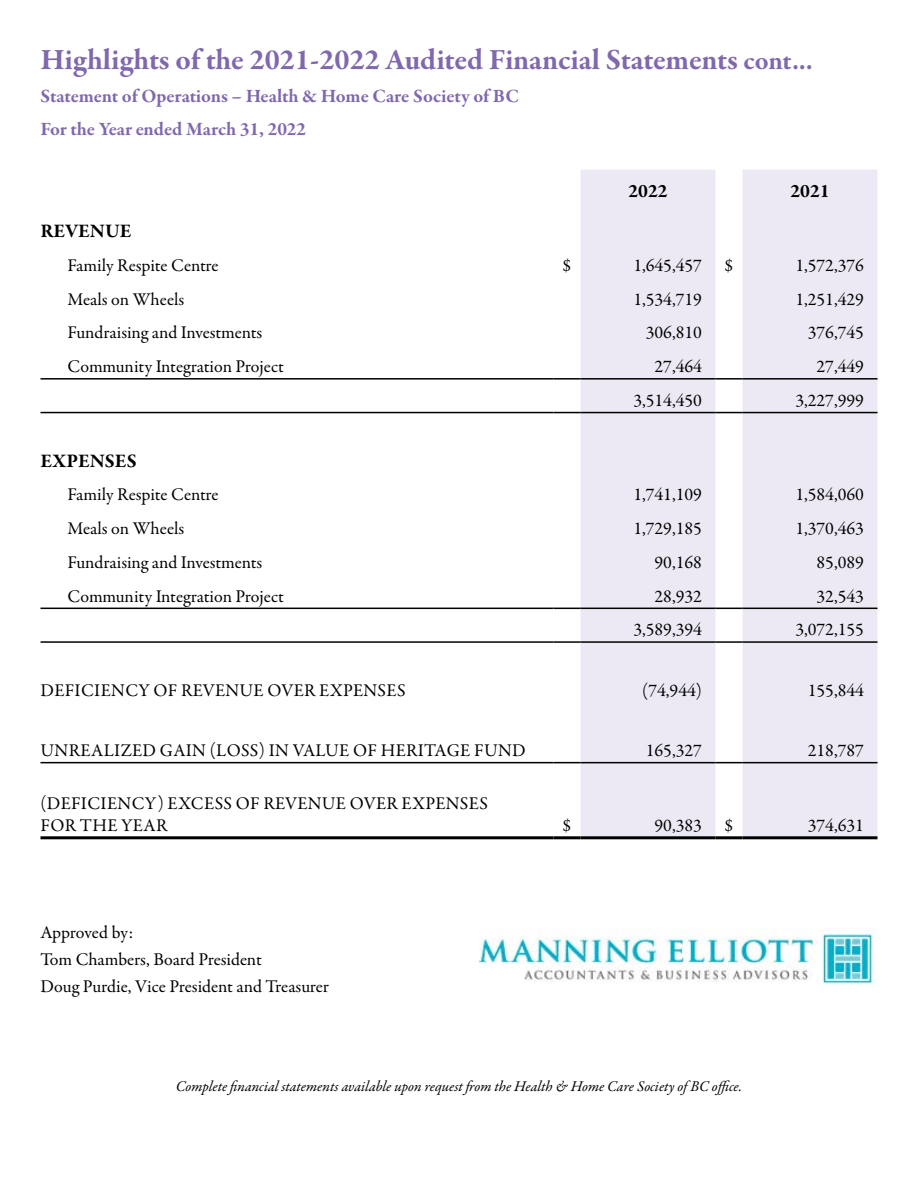
<style>
.page{position:relative;width:918px;height:1188px;background:#fff}
.page>*{position:absolute;margin:0;border:0;box-sizing:border-box;transform-origin:0 0}
.t1{font:700 30px "Garamond Premr Pro";letter-spacing:-.005em;color:#8068ae}
.t2{font:700 19.5px "Garamond Premr Pro";color:#000}
.t3{font:700 19.2px/33.8px "Garamond Premr Pro";letter-spacing:-.005em;color:#8068ae}
.t4{font:18px/27px "Garamond Premr Pro";color:#000}
.t5{font:18px/21.6px "Garamond Premr Pro";letter-spacing:.02em;color:#000}
.t6{font:italic 15px "Garamond Premr Pro";letter-spacing:-.005em;color:#000}
.s1{font-size:27px}
</style>
<div class="page">
<svg style="left:580px;top:170px;width:298px;height:666px;background:#edeaf4"></svg>
<hr style="left:40px;top:412px;width:514px;height:1px;background:#000">
<svg style="left:554px;top:412px;width:26px;height:1px"></svg>
<hr style="left:580px;top:412px;width:136px;height:1px;background:#000">
<svg style="left:716px;top:412px;width:26px;height:1px"></svg>
<hr style="left:742px;top:412px;width:136px;height:1px;background:#000">
<hr style="left:40px;top:608px;width:514px;height:1px;background:#000">
<svg style="left:554px;top:608px;width:26px;height:1px"></svg>
<hr style="left:580px;top:608px;width:136px;height:1px;background:#000">
<svg style="left:716px;top:608px;width:26px;height:1px"></svg>
<hr style="left:742px;top:608px;width:136px;height:1px;background:#000">
<hr style="left:40px;top:641px;width:514px;height:2px;background:#000">
<hr style="left:554px;top:641px;width:26px;height:2px;background:#000">
<hr style="left:580px;top:641px;width:136px;height:2px;background:#000">
<hr style="left:716px;top:641px;width:26px;height:2px;background:#000">
<hr style="left:742px;top:641px;width:136px;height:2px;background:#000">
<hr style="left:40px;top:762px;width:514px;height:1px;background:#000">
<svg style="left:554px;top:762px;width:26px;height:1px"></svg>
<hr style="left:580px;top:762px;width:136px;height:1px;background:#000">
<svg style="left:716px;top:762px;width:26px;height:1px"></svg>
<hr style="left:742px;top:762px;width:136px;height:1px;background:#000">
<hr style="left:40px;top:836px;width:514px;height:3px;background:#000">
<hr style="left:554px;top:836px;width:26px;height:3px;background:#000">
<hr style="left:580px;top:836px;width:136px;height:3px;background:#000">
<hr style="left:716px;top:836px;width:26px;height:3px;background:#000">
<hr style="left:742px;top:836px;width:136px;height:3px;background:#000">
<hr style="left:554px;top:378px;width:26px;height:2px;background:#000">
<hr style="left:580px;top:378px;width:136px;height:2px;background:#000">
<hr style="left:716px;top:378px;width:26px;height:2px;background:#000">
<hr style="left:742px;top:378px;width:136px;height:2px;background:#000">
<hr style="left:40px;top:378px;width:514px;height:2px;background:#000">
<img style="left:480px;top:928px;width:393px;height:56px">
<h1 class="t1" style="left:40px;top:41px;width:774px">Highlights of the 2021-2022 Audited Financial Statements <span class="s1">cont...</span></h1>
<p class="t3" style="left:40px;top:79px;width:480px">Statement of Operations – Health &amp; Home Care Society of BC<br>For the Year ended March 31, 2022</p>
<p class="t2" style="left:628px;top:179px;width:41px">2022</p>
<p class="t2" style="left:790px;top:179px;width:41px">2021</p>
<p class="t2" style="left:40px;top:219px;width:92px">REVENUE</p>
<p class="t4" style="left:68px;top:252px;width:153px">Family Respite Centre</p>
<p class="t4" style="left:563px;top:252px;width:10px">$</p>
<p class="t4" style="left:633px;top:252px;width:70px">1,645,457</p>
<p class="t4" style="left:725px;top:252px;width:10px">$</p>
<p class="t4" style="left:795px;top:252px;width:70px">1,572,376</p>
<p class="t4" style="left:68px;top:286px;width:118px">Meals on Wheels</p>
<p class="t4" style="left:633px;top:286px;width:70px">1,534,719</p>
<p class="t4" style="left:795px;top:286px;width:70px">1,251,429</p>
<p class="t4" style="left:68px;top:320px;width:196px">Fundraising and Investments</p>
<p class="t4" style="left:646px;top:320px;width:58px">306,810</p>
<p class="t4" style="left:808px;top:320px;width:58px">376,745</p>
<p class="t4" style="left:68px;top:353px;width:218px">Community Integration Project</p>
<p class="t4" style="left:655px;top:353px;width:49px">27,464</p>
<p class="t4" style="left:817px;top:353px;width:49px">27,449</p>
<p class="t4" style="left:633px;top:387px;width:70px">3,514,450</p>
<p class="t4" style="left:795px;top:387px;width:70px">3,227,999</p>
<p class="t2" style="left:40px;top:449px;width:98px">EXPENSES</p>
<p class="t4" style="left:68px;top:482px;width:153px">Family Respite Centre</p>
<p class="t4" style="left:633px;top:482px;width:70px">1,741,109</p>
<p class="t4" style="left:795px;top:482px;width:70px">1,584,060</p>
<p class="t4" style="left:68px;top:515px;width:118px">Meals on Wheels</p>
<p class="t4" style="left:633px;top:515px;width:70px">1,729,185</p>
<p class="t4" style="left:795px;top:515px;width:70px">1,370,463</p>
<p class="t4" style="left:68px;top:549px;width:196px">Fundraising and Investments</p>
<p class="t4" style="left:655px;top:549px;width:49px">90,168</p>
<p class="t4" style="left:817px;top:549px;width:49px">85,089</p>
<p class="t4" style="left:68px;top:583px;width:218px">Community Integration Project</p>
<p class="t4" style="left:655px;top:583px;width:49px">28,932</p>
<p class="t4" style="left:817px;top:583px;width:49px">32,543</p>
<p class="t4" style="left:633px;top:617px;width:70px">3,589,394</p>
<p class="t4" style="left:795px;top:617px;width:70px">3,072,155</p>
<p class="t5" style="left:41px;top:680px;width:366px">DEFICIENCY OF REVENUE OVER EXPENSES</p>
<p class="t4" style="left:642px;top:677px;width:61px">(74,944)</p>
<p class="t4" style="left:808px;top:677px;width:58px">155,844</p>
<p class="t5" style="left:41px;top:740px;width:487px">UNREALIZED GAIN (LOSS) IN VALUE OF HERITAGE FUND</p>
<p class="t4" style="left:646px;top:737px;width:58px">165,327</p>
<p class="t4" style="left:808px;top:737px;width:58px">218,787</p>
<p class="t5" style="left:41px;top:793px;width:449px">(DEFICIENCY) EXCESS OF REVENUE OVER EXPENSES<br>FOR THE YEAR</p>
<p class="t4" style="left:563px;top:812px;width:10px">$</p>
<p class="t4" style="left:655px;top:812px;width:49px">90,383</p>
<p class="t4" style="left:725px;top:812px;width:10px">$</p>
<p class="t4" style="left:808px;top:812px;width:58px">374,631</p>
<p class="t4" style="left:40px;top:919px;width:290px">Approved by:<br>Tom Chambers, Board President<br>Doug Purdie, Vice President and Treasurer</p>
<p class="t6" style="left:176px;top:1077px;width:568px">Complete financial statements available upon request from the Health &amp; Home Care Society of BC office.</p>
</div>
